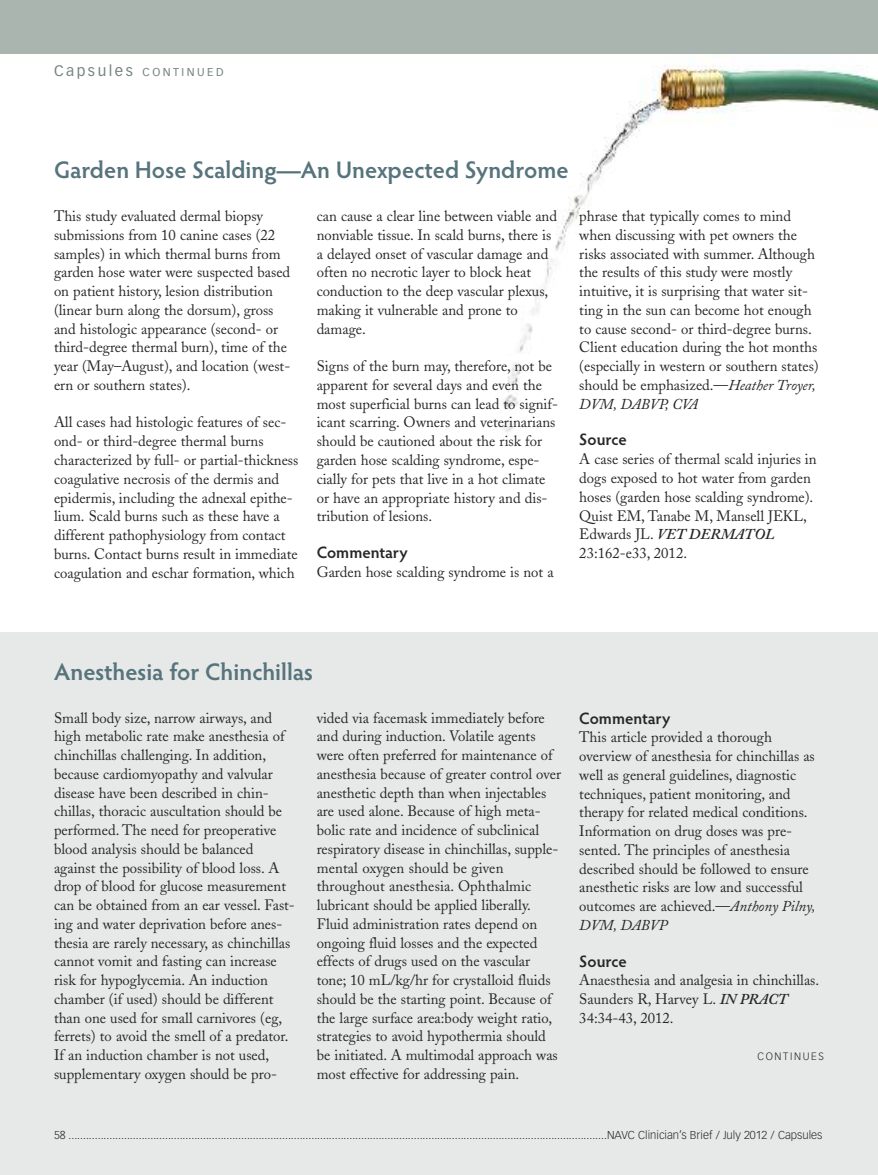
<style>
.page{position:relative;width:878px;height:1175px;background:#fff}
.page>*{position:absolute;margin:0;border:0;box-sizing:border-box;transform-origin:0 0}
.t1{font:600 24px "Hypatia Sans Pro";color:#57747d}
.t2{font:600 16.5px "Hypatia Sans Pro";color:#272627}
.t3{font:15px/18.8px "Adobe Caslon";color:#272627}
.t4{font:300 11.25px "Vectora LT Std";color:#272627}
.t5{font:11.25px "Vectora LT Std";letter-spacing:.22em;color:#75857e}
.t6{font:300 10.5px "Vectora LT Std";letter-spacing:.155em;color:#272627}
.s1{font-size:15px}
.s2{font-style:italic}
.s3{font-weight:600;font-style:italic}
</style>
<div class="page">
<img style="left:501px;top:55px;width:377px;height:377px">
<div style="left:0;top:632px;width:878px;height:542px;background:#e6e9e7"></div>
<div style="left:0;top:0;width:878px;height:54px;background:#aab5af"></div>
<p class="t5" style="left:54px;top:67px;width:171px"><span class="s1">Capsules</span> CONTINUED</p>
<h1 class="t1" style="left:54px;top:161px;width:516px">Garden Hose Scalding—An Unexpected Syndrome</h1>
<p class="t3" style="left:54px;top:208px;width:238px">This study evaluated dermal biopsy submissions from 10 canine cases (22 samples) in which thermal burns from garden hose water were suspected based on patient history, lesion distribution (linear burn along the dorsum), gross and histologic appearance (second- or third-degree thermal burn), time of the year (May–August), and location (west&shy;ern or southern states).</p>
<p class="t3" style="left:54px;top:415px;width:246px">All cases had histologic features of sec&shy;ond- or third-degree thermal burns characterized by full- or partial-thickness coagulative necrosis of the dermis and epidermis, including the adnexal epithe&shy;lium. Scald burns such as these have a different pathophysiology from contact burns. Contact burns result in immediate coagulation and eschar formation, which</p>
<p class="t3" style="left:317px;top:208px;width:242px">can cause a clear line between viable and nonviable tissue. In scald burns, there is a delayed onset of vascular damage and often no necrotic layer to block heat conduction to the deep vascular plexus, making it vulnerable and prone to damage.</p>
<p class="t3" style="left:317px;top:358px;width:243px">Signs of the burn may, therefore, not be apparent for several days and even the most superficial burns can lead to signif&shy;icant scarring. Owners and veterinarians should be cautioned about the risk for garden hose scalding syndrome, espe&shy;cially for pets that live in a hot climate or have an appropriate history and dis&shy;tribution of lesions.</p>
<p class="t2" style="left:316px;top:546px;width:92px">Commentary</p>
<p class="t3" style="left:316px;top:564px;width:238px">Garden hose scalding syndrome is not a</p>
<p class="t3" style="left:579px;top:208px;width:241px">phrase that typically comes to mind when discussing with pet owners the risks associated with summer. Although the results of this study were mostly intuitive, it is surprising that water sit&shy;ting in the sun can become hot enough to cause second- or third-degree burns.<br>Client education during the hot months (especially in western or southern states) should be emphasized.—<span class="s2">Heather Troyer, DVM, DABVP, CVA</span></p>
<p class="t2" style="left:579px;top:433px;width:49px">Source</p>
<p class="t3" style="left:579px;top:451px;width:239px">A case series of thermal scald injuries in dogs exposed to hot water from garden hoses (garden hose scalding syndrome).<br>Quist EM, Tanabe M, Mansell JEKL,<br>Edwards JL. <span class="s3">VET DERMATOL<br></span>23:162-e33, 2012.</p>
<h1 class="t1" style="left:54px;top:662px;width:261px">Anesthesia for Chinchillas</h1>
<p class="t3" style="left:54px;top:710px;width:242px">Small body size, narrow airways, and high metabolic rate make anesthesia of chinchillas challenging. In addition, because cardiomyopathy and valvular disease have been described in chin&shy;chillas, thoracic auscultation should be performed. The need for preoperative blood analysis should be balanced against the possibility of blood loss. A drop of blood for glucose measurement can be obtained from an ear vessel. Fast&shy;ing and water deprivation before anes&shy;thesia are rarely necessary, as chinchillas cannot vomit and fasting can increase risk for hypoglycemia. An induction chamber (if used) should be different than one used for small carnivores (eg, ferrets) to avoid the smell of a predator.<br>If an induction chamber is not used, supplementary oxygen should be pro-</p>
<p class="t3" style="left:317px;top:710px;width:246px">vided via facemask immediately before and during induction. Volatile agents were often preferred for maintenance of anesthesia because of greater control over anesthetic depth than when injectables are used alone. Because of high meta&shy;bolic rate and incidence of subclinical respiratory disease in chinchillas, supple&shy;mental oxygen should be given throughout anesthesia. Ophthalmic lubricant should be applied liberally.<br>Fluid administration rates depend on ongoing fluid losses and the expected effects of drugs used on the vascular tone; 10 mL/kg/hr for crystalloid fluids should be the starting point. Because of the large surface area:body weight ratio, strategies to avoid hypothermia should be initiated. A multimodal approach was most effective for addressing pain.</p>
<p class="t2" style="left:579px;top:711px;width:92px">Commentary</p>
<p class="t3" style="left:579px;top:729px;width:238px">This article provided a thorough overview of anesthesia for chinchillas as well as general guidelines, diagnostic techniques, patient monitoring, and therapy for related medical conditions.<br>Information on drug doses was pre&shy;sented. The principles of anesthesia described should be followed to ensure anesthetic risks are low and successful outcomes are achieved.—<span class="s2">Anthony Pilny, DVM, DABVP</span></p>
<p class="t2" style="left:579px;top:954px;width:49px">Source</p>
<p class="t3" style="left:579px;top:972px;width:241px">Anaesthesia and analgesia in chinchillas.<br>Saunders R, Harvey L. <span class="s3">IN PRACT<br></span>34:34-43, 2012.</p>
<p class="t6" style="left:757px;top:1052px;width:68px">CONTINUES</p>
<p class="t4" style="left:54px;top:1129px;width:769px">58 ........................................................................................................................................................................................NAVC Clinician’s Brief / July 2012 / Capsules</p>
</div>
